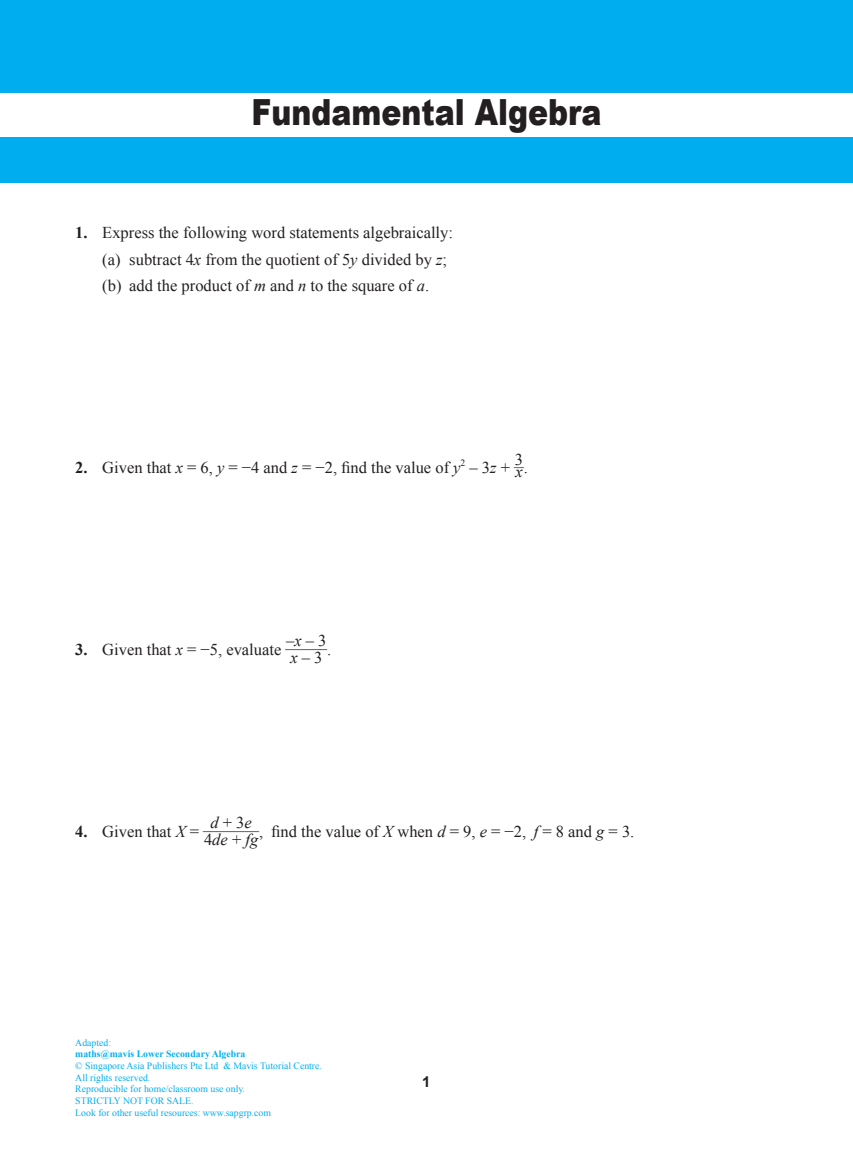
<style>
.page{position:relative;width:853px;height:1150px;background:#fff}
.page>*{position:absolute;margin:0;border:0;box-sizing:border-box;transform-origin:0 0}
.t1{font:900 36px "Arial";color:#231f20;scale:.83 1}
.t2{font:16.5px/26.5px "Times New Roman";color:#231f20}
.t3{font:italic 16.5px/17px "Times New Roman";color:#231f20;text-align:center}
.t4{font:700 15px "Arial";color:#231f20}
.t5{font:14.1px "Times New Roman";color:#231f20;scale:1.13 1}
.t6{font:14.1px "Times New Roman";color:#231f20}
.t7{font:14.1px "Times New Roman";color:#231f20;scale:.69 1}
.t8{font:9.75px/11.7px "Times New Roman";color:#00aeef}
.t9{font:700 9.75px "Times New Roman";color:#00aeef}
.s1{font-weight:700}
.s2{font-style:italic}
.s3{font-size:16.5px}
.s4{font-style:normal}
</style>
<div class="page">
<div style="left:0;top:0;width:853px;height:92px;background:#00aeef"></div>
<div style="left:0;top:137px;width:853px;height:45px;background:#00aeef"></div>
<h1 class="t1" style="left:251px;top:86px;width:423px">Fundamental Algebra</h1>
<p class="t2" style="left:102px;top:219px;width:352px;text-indent:-27px"><span class="s1">1.</span> Express the following word statements algebraically: (a) subtract 4<span class="s2">x</span> from the quotient of 5<span class="s2">y</span> divided by <span class="s2">z</span>; (b) add the product of <span class="s2">m</span> and <span class="s2">n</span> to the square of <span class="s2">a</span>.</p>
<p class="t2" style="left:75px;top:454px;width:436px"><span class="s1">2.</span> Given that <span class="s2">x</span> = 6, <span class="s2">y</span> = −4 and <span class="s2">z</span> = −2, find the value of <span class="s2">y</span><sup>2</sup> – 3<span class="s2">z</span> +</p>
<p class="t7" style="left:514px;top:452px;width:16px">_ _<span class="s3">3</span></p>
<p class="t3" style="left:515px;top:463px;width:14px">x<sup>.</sup></p>
<p class="t2" style="left:286px;top:632px;width:42px;line-height:16.5px">–<span class="s2">x</span>–3 <span class="s2">x</span>–3</p>
<p class="t2" style="left:75px;top:636px;width:207px"><span class="s1">3.</span> Given that <span class="s2">x</span> = −5, evaluate</p>
<p class="t6" style="left:285px;top:634px;width:43px">______</p>
<p class="t2" style="left:327px;top:636px;width:6px">.</p>
<p class="t3" style="left:204px;top:814px;width:56px">d<span class="s4">+3</span>e<br><span class="s4">4</span>de <span class="s4">+</span> fg</p>
<p class="t2" style="left:259px;top:818px;width:377px">, find the value of <span class="s2">X</span> when <span class="s2">d</span> = 9, <span class="s2">e</span> = −2, <span class="s2">f</span> = 8 and <span class="s2">g</span> = 3.</p>
<p class="t2" style="left:75px;top:818px;width:125px"><span class="s1">4.</span> Given that <span class="s2">X</span> =</p>
<p class="t5" style="left:203px;top:816px;width:51px">_______</p>
<p class="t8" style="left:75px;top:1036px;width:37px">Adapted:</p>
<p class="t9" style="left:75px;top:1048px;width:172px">maths@mavis Lower Secondary Algebra</p>
<p class="t8" style="left:75px;top:1059px;width:248px">© Singapore Asia Publishers Pte Ltd &amp; Mavis Tutorial Centre.<br>All rights reserved.<br>Reproducible for home/classroom use only.<br>STRICTLY NOT FOR SALE.<br>Look for other useful resources: www.sapgrp.com</p>
<p class="t4" style="left:422px;top:1073px;width:10px">1</p>
</div>
